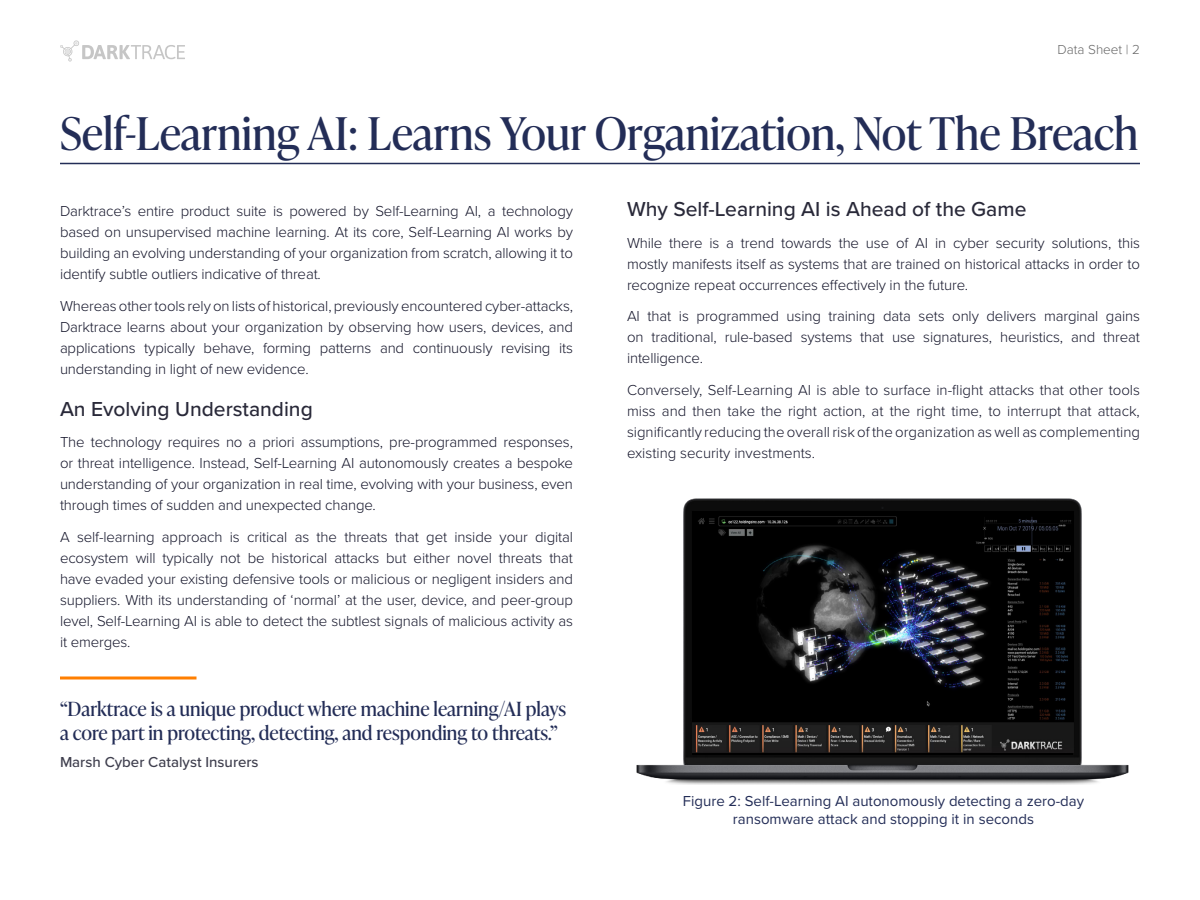
<style>
.page{position:relative;width:1200px;height:900px;background:#fff}
.page>*{position:absolute;margin:0;border:0;box-sizing:border-box;transform-origin:0 0}
.t1{font:45px "Ivy Presto Headline";color:#232d57}
.t2{font:500 21px "Proxima Nova";color:#292939}
.t3{font:19.5px/24px "Ivy Presto Headline";color:#232d57}
.t4{font:300 15px/21px "Proxima Nova";letter-spacing:-.01em;color:#15162b;text-align:justify}
.t5{font:15px/18px "Proxima Nova";color:#232d57;text-align:center}
.t6{font:500 15px "Proxima Nova";color:#3e3e4d}
.t7{font:300 13.5px "Proxima Nova";color:#666}
</style>
<div class="page">
<svg style="left:60px;top:41px;width:125px;height:21px"></svg>
<hr style="left:60px;top:163px;width:1080px;height:1px;background:#232d57">
<svg style="left:60px;top:676px;width:136px;height:4px"></svg>
<img style="left:636px;top:498px;width:493px;height:286px">
<img style="left:693px;top:512px;width:380px;height:241px">
<p class="t7" style="left:1058px;top:39px;width:84px">Data Sheet | 2</p>
<h1 class="t1" style="left:60px;top:101px;width:1080px">Self-Learning AI: Learns Your Organization, Not The Breach</h1>
<p class="t4" style="left:60px;top:200px;width:515px">Darktrace’s entire product suite is powered by Self-Learning AI, a technology based on unsupervised machine learning. At its core, Self-Learning AI works by building an evolving understanding of your organization from scratch, allowing it to identify subtle outliers indicative of threat.</p>
<p class="t4" style="left:60px;top:294px;width:515px">Whereas other tools rely on lists of historical, previously encountered cyber-attacks, Darktrace learns about your organization by observing how users, devices, and applications typically behave, forming patterns and continuously revising its understanding in light of new evidence.</p>
<h2 class="t2" style="left:60px;top:393px;width:254px">An Evolving Understanding</h2>
<p class="t4" style="left:60px;top:431px;width:515px">The technology requires no a priori assumptions, pre-programmed responses, or threat intelligence. Instead, Self-Learning AI autonomously creates a bespoke understanding of your organization in real time, evolving with your business, even through times of sudden and unexpected change.</p>
<p class="t4" style="left:60px;top:525px;width:515px">A self-learning approach is critical as the threats that get inside your digital ecosystem will typically not be historical attacks but either novel threats that have evaded your existing defensive tools or malicious or negligent insiders and suppliers. With its understanding of ‘normal’ at the user, device, and peer-group level, Self-Learning AI is able to detect the subtlest signals of malicious activity as it emerges.</p>
<h3 class="t3" style="left:60px;top:696px;width:508px">“Darktrace is a unique product where machine learning/AI plays a core part in protecting, detecting, and responding to threats.”</h3>
<p class="t6" style="left:60px;top:751px;width:200px">Marsh Cyber Catalyst Insurers</p>
<h2 class="t2" style="left:627px;top:193px;width:401px">Why Self-Learning AI is Ahead of the Game</h2>
<p class="t4" style="left:627px;top:231px;width:515px">While there is a trend towards the use of AI in cyber security solutions, this mostly manifests itself as systems that are trained on historical attacks in order to recognize repeat occurrences effectively in the future.</p>
<p class="t4" style="left:627px;top:305px;width:515px">AI that is programmed using training data sets only delivers marginal gains on traditional, rule-based systems that use signatures, heuristics, and threat intelligence.</p>
<p class="t4" style="left:627px;top:378px;width:515px">Conversely, Self-Learning AI is able to surface in-flight attacks that other tools miss and then take the right action, at the right time, to interrupt that attack, significantly reducing the overall risk of the organization as well as complementing existing security investments.</p>
<p class="t5" style="left:683px;top:791px;width:403px">Figure 2: Self-Learning AI autonomously detecting a zero-day ransomware attack and stopping it in seconds</p>
</div>
